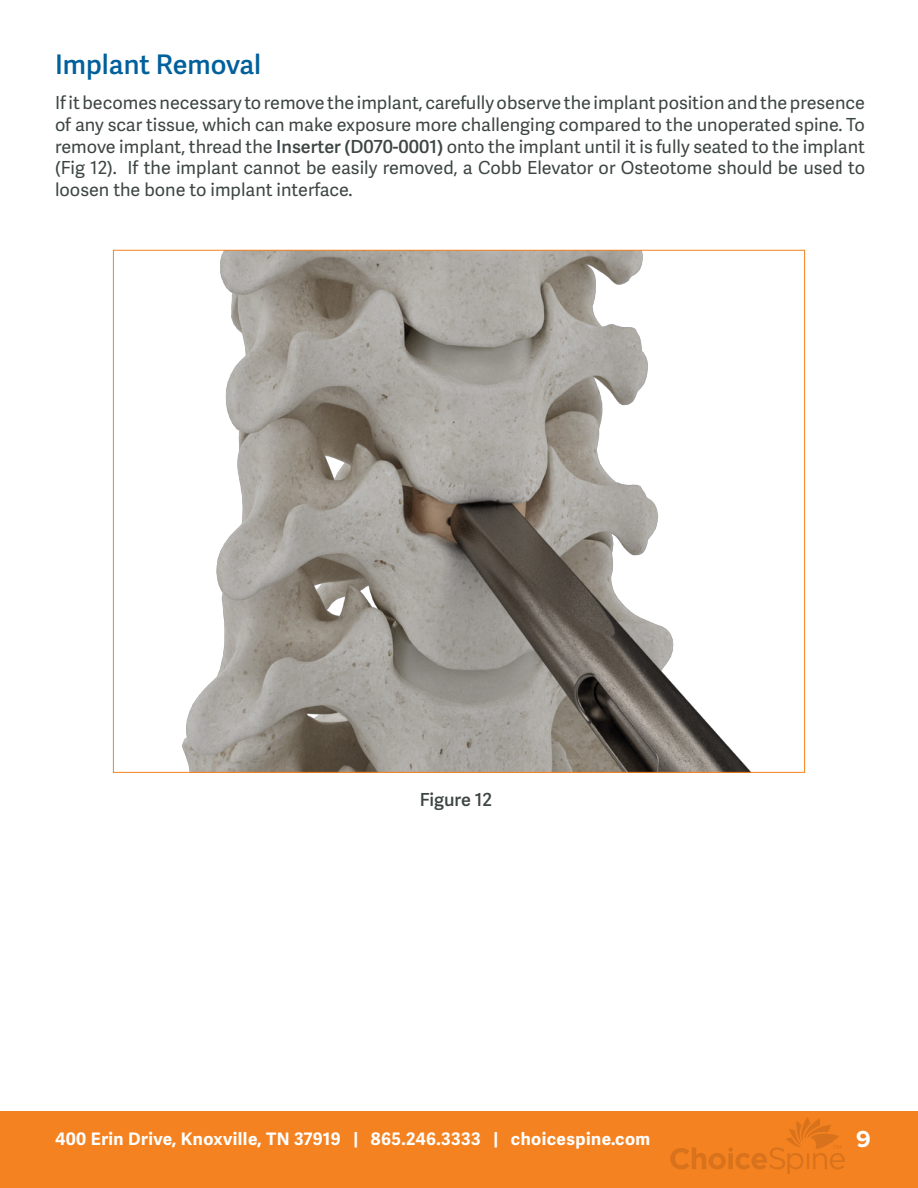
<style>
.page{position:relative;width:918px;height:1188px;background:#fff}
.page>*{position:absolute;margin:0;border:0;box-sizing:border-box;transform-origin:0 0}
.t1{font:600 27px "Adelle Sans";color:#00609c}
.t2{font:700 24px "Proxima Nova";color:#fff}
.t3{font:18px/21.6px "Adelle Sans";color:#3d4644;text-align:justify}
.t4{font:600 18px "Adelle Sans";color:#3d4644}
.t5{font:700 17.25px "Adelle Sans";letter-spacing:.025em;color:#fff}
.s1{font-weight:600}
</style>
<div class="page">
<div style="left:0;top:1111px;width:918px;height:77px;background:#f58220"></div>
<svg style="left:670px;top:1117px;width:175px;height:57px"></svg>
<img style="left:182px;top:252px;width:569px;height:519px">
<h1 class="t1" style="left:55px;top:49px;width:208px">Implant Removal</h1>
<p class="t3" style="left:55px;top:93px;width:812px">If it becomes necessary to remove the implant, carefully observe the implant position and the presence of any scar tissue, which can make exposure more challenging compared to the unoperated spine. To remove implant, thread the <span class="s1">Inserter (D070-0001)</span> onto the implant until it is fully seated to the implant (Fig 12). If the implant cannot be easily removed, a Cobb Elevator or Osteotome should be used to loosen the bone to implant interface.</p>
<p class="t4" style="left:420px;top:789px;width:74px">Figure 12</p>
<p class="t5" style="left:55px;top:1129px;width:597px">400 Erin Drive, Knoxville, TN 37919 | 865.246.3333 | choicespine.com</p>
<h2 class="t2" style="left:856px;top:1121px;width:16px">9</h2>
</div>
